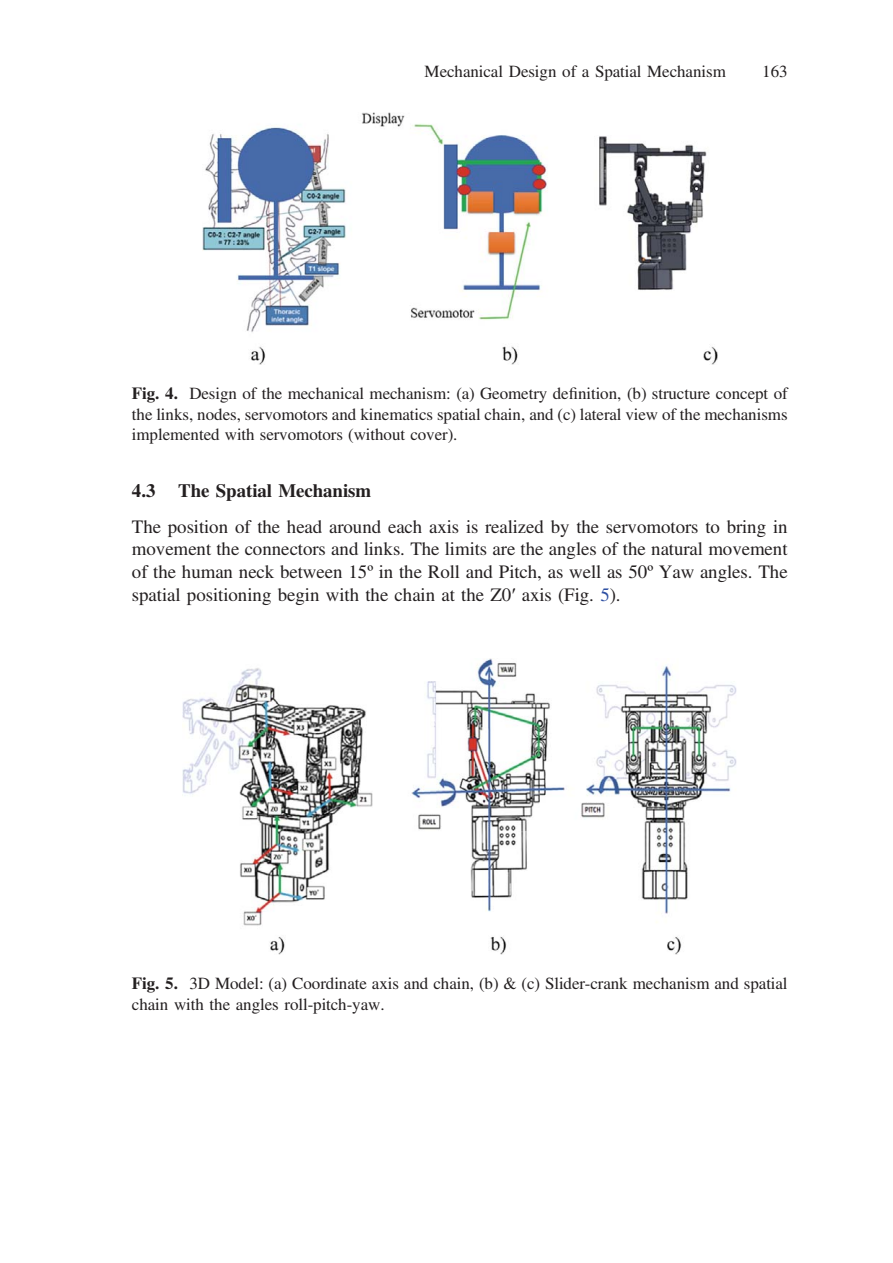
<style>
.page{position:relative;width:893px;height:1263px;background:#fff}
.page>*{position:absolute;margin:0;border:0;box-sizing:border-box;transform-origin:0 0}
.t1{font:18.9px/22.6px "Adv TT5 ada 87 cc";color:#231f20;text-align:justify}
.t2{font:18.9px "Adv T Teeee 58 d 9.B";color:#231f20}
.t3{font:16.95px/20.7px "Adv TT5 ada 87 cc";color:#231f20;text-align:justify}
.s1{font-family:"Adv T Teeee 58 d 9.B"}
.s2{font-family:"Adv TT5 ada 87 cc+fb"}
.s3{font-family:"Adv T Tec 369687"}
.s4{font-family:"Adv TT3713 a 231"}
.s5{color:#2d4fa2}
</style>
<div class="page">
<img style="left:202px;top:113px;width:515px;height:252px">
<img style="left:183px;top:659px;width:553px;height:296px">
<p class="t3" style="left:425px;top:63px;width:303px">Mechanical Design of a Spatial Mechanism</p>
<p class="t3" style="left:762px;top:63px;width:27px">163</p>
<p class="t3" style="left:132px;top:385px;width:657px"><span class="s1">Fig. 4.</span> Design of the mechanical mechanism: (a) Geometry de<span class="s2">fi</span>nition, (b) structure concept of the links, nodes, servomotors and kinematics spatial chain, and (c) lateral view of the mechanisms implemented with servomotors (without cover).</p>
<p class="t2" style="left:132px;top:484px;width:240px">4.3 The Spatial Mechanism</p>
<p class="t1" style="left:132px;top:517px;width:657px">The position of the head around each axis is realized by the servomotors to bring in movement the connectors and links. The limits are the angles of the natural movement of the human neck between 15<span class="s3">º</span> in the Roll and Pitch, as well as 50<span class="s3">º</span> Yaw angles. The spatial positioning begin with the chain at the Z0<span class="s4">′</span> axis (Fig. <span class="s5">5</span>).</p>
<p class="t3" style="left:132px;top:975px;width:657px"><span class="s1">Fig. 5.</span> 3D Model: (a) Coordinate axis and chain, (b) &amp; (c) Slider-crank mechanism and spatial chain with the angles roll-pitch-yaw.</p>
</div>
